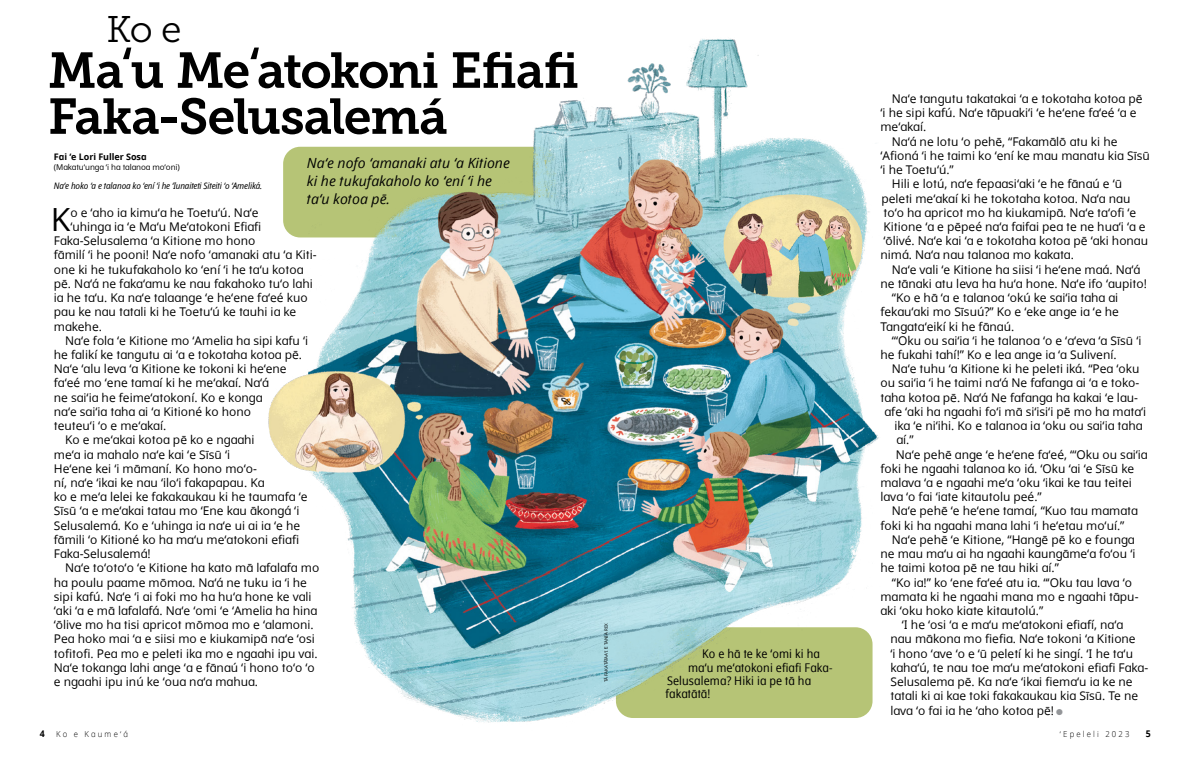
<style>
.page{position:relative;width:1191px;height:774px;background:#fff}
.page>*{position:absolute;margin:0;border:0;box-sizing:border-box;transform-origin:0 0}
.ARTCL_title{font:50px/46px "Museo Slablds Lat 700";letter-spacing:-.035em;color:#000}
.ARTCL_title-2{font:37px "Museo Slablds Lat 300";color:#000}
.ARTCL_para_first{font:31.9px "Dots Solidlds Lat";color:#000}
.ARTCL_kicker{font:italic 14px/18px "Dots Solidlds Lat";color:#000}
.ARTCL_para{font:12px/14.2px "Dots Solidlds Lat";color:#000}
.ARTCL_para_first-2{font:12px "Dots Solidlds Lat";color:#000}
.INFO_para_Literacy_p{font:12px "Dots Solid Condlds Lat";letter-spacing:.01em;color:#000}
.t1{font:700 9.2px "Dots Solidlds Lat";color:#000;scale:.95 1}
.POP_para{font:italic 9px "Dots Solid Condlds Lat";letter-spacing:-.01em;color:#000}
.ARTCL-BY_para_first{font:700 9px "Dots Solidlds Lat";letter-spacing:-.005em;color:#000}
.t2{font:300 8.2px "Dots Solidlds Lat";letter-spacing:.28em;color:#000;scale:.95 1}
.ARTCL-BY_para{font:8px "Dots Solidlds Lat";letter-spacing:-.005em;color:#000}
.FIGimg-CRDT_para{font:4.5px "Dots Solidlds Lat";color:#000}
.s1{font-family:"Ding P Ilds Dpi";font-size:8.5px;color:#939598}
</style>
<div class="page">
<img style="left:268px;top:39px;width:611px;height:684px">
<p class="ARTCL_title-2" style="left:107px;top:1px;width:77px">Ko e</p>
<p class="ARTCL_title" style="left:48px;top:45px;width:532px">Maʻu Meʻatokoni Efiafi<br>Faka-Selusalemá</p>
<p class="ARTCL-BY_para_first" style="left:54px;top:150px;width:94px">Fai ʻe Lori Fuller Sosa</p>
<p class="ARTCL-BY_para" style="left:54px;top:161px;width:128px">(Makatuʻunga ʻi ha talanoa moʻoni)</p>
<p class="ARTCL_kicker" style="left:307px;top:154px;width:204px">Naʻe nofo ʻamanaki atu ʻa Kitione ki he tukufakaholo ko ʻení ʻi he taʻu kotoa pē.</p>
<p class="POP_para" style="left:54px;top:179px;width:210px">Naʻe hoko ʻa e talanoa ko ʻení ʻi he ʻIunaiteti Siteiti ʻo ʻAmeliká.</p>
<p class="ARTCL_para_first" style="left:51px;top:196px;width:21px">K</p>
<p class="ARTCL_para_first-2" style="left:70px;top:204px;width:190px">o e ʻaho ia kimuʻa he Toetuʻú. Naʻe</p>
<p class="ARTCL_para_first-2" style="left:70px;top:218px;width:192px">ʻuhinga ia ʻe Maʻu Meʻatokoni Efiafi</p>
<p class="ARTCL_para_first-2" style="left:54px;top:232px;width:203px">Faka-Selusalema ʻa Kitione mo hono</p>
<p class="ARTCL_para_first-2" style="left:54px;top:246px;width:264px">fāmilí ʻi he pooni! Naʻe nofo ʻamanaki atu ʻa Kiti-</p>
<p class="ARTCL_para_first-2" style="left:54px;top:260px;width:251px">one ki he tukufakaholo ko ʻení ʻi he taʻu kotoa</p>
<p class="ARTCL_para_first-2" style="left:54px;top:275px;width:260px">pē. Naʻá ne fakaʻamu ke nau fakahoko tuʻo lahi</p>
<p class="ARTCL_para_first-2" style="left:54px;top:289px;width:255px">ia he taʻu. Ka naʻe talaange ʻe heʻene faʻeé kuo</p>
<p class="ARTCL_para_first-2" style="left:54px;top:303px;width:244px">pau ke nau tatali ki he Toetuʻú ke tauhi ia ke</p>
<p class="ARTCL_para_first-2" style="left:54px;top:317px;width:50px">makehe.</p>
<p class="ARTCL_para" style="left:54px;top:333px;width:256px;text-indent:11px">Naʻe fola ʻe Kitione mo ʻAmelia ha sipi kafu ʻi he falikí ke tangutu ai ʻa e tokotaha kotoa pē.<br>Naʻe ʻalu leva ʻa Kitione ke tokoni ki heʻene faʻeé mo ʻene tamaí ki he meʻakaí. Naʻá<br>ne saiʻia he feimeʻatokoní. Ko e konga<br>naʻe saiʻia taha ai ʻa Kitioné ko hono<br>teuteuʻi ʻo e meʻakaí.</p>
<p class="ARTCL_para" style="left:54px;top:433px;width:255px;text-indent:11px">Ko e meʻakai kotoa pē ko e ngaahi<br>meʻa ia mahalo naʻe kai ʻe Sīsū ʻi<br>Heʻene kei ʻi māmaní. Ko hono moʻo-<br>ní, naʻe ʻikai ke nau ʻiloʻi fakapapau. Ka<br>ko e meʻa lelei ke fakakaukau ki he taumafa ʻe Sīsū ʻa e meʻakai tatau mo ʻEne kau ākongá ʻi Selusalemá. Ko e ʻuhinga ia naʻe ui ai ia ʻe he fāmili ʻo Kitioné ko ha maʻu meʻatokoni efiafi Faka-Selusalemá!</p>
<p class="ARTCL_para" style="left:54px;top:561px;width:267px;text-indent:11px">Naʻe toʻotoʻo ʻe Kitione ha kato mā lafalafa mo ha poulu paame mōmoa. Naʻá ne tuku ia ʻi he sipi kafú. Naʻe ʻi ai foki mo ha huʻa hone ke vali ʻaki ʻa e mā lafalafá. Naʻe ʻomi ʻe ʻAmelia ha hina ʻōlive mo ha tisi apricot mōmoa mo e ʻalamoni.<br>Pea hoko mai ʻa e siisi mo e kiukamipā naʻe ʻosi tofitofi. Pea mo e peleti ika mo e ngaahi ipu vai.<br>Naʻe tokanga lahi ange ʻa e fānaú ʻi hono toʻo ʻo e ngaahi ipu inú ke ʻoua naʻa mahua.</p>
<p class="FIGimg-CRDT_para" style="left:603px;top:682px;width:60px;rotate:-90deg">TĀ FAKATĀTAAʻI ʻE TANIA REX</p>
<p class="INFO_para_Literacy_p" style="left:702px;top:645px;width:119px">Ko e hā te ke ʻomi ki ha</p>
<p class="INFO_para_Literacy_p" style="left:688px;top:658px;width:146px">maʻu meʻatokoni efiafi Faka-</p>
<p class="INFO_para_Literacy_p" style="left:667px;top:672px;width:146px">Selusalema? Hiki ia pe tā ha</p>
<p class="INFO_para_Literacy_p" style="left:665px;top:685px;width:46px">fakatātā!</p>
<p class="ARTCL_para" style="left:880px;top:92px;width:263px;text-indent:11px">Naʻe tangutu takatakai ʻa e tokotaha kotoa pē ʻi he sipi kafú. Naʻe tāpuakiʻi ʻe heʻene faʻeé ʻa e meʻakaí.</p>
<p class="ARTCL_para" style="left:880px;top:134px;width:271px;text-indent:11px">Naʻá ne lotu ʻo pehē, “Fakamālō atu ki he ʻAfioná ʻi he taimi ko ʻení ke mau manatu kia Sīsū ʻi he Toetuʻú.”</p>
<p class="ARTCL_para" style="left:880px;top:177px;width:269px;text-indent:11px">Hili e lotú, naʻe fepaasiʻaki ʻe he fānaú e ʻū peleti meʻakaí ki he tokotaha kotoa. Naʻa nau toʻo ha apricot mo ha kiukamipā. Naʻe taʻofi ʻe Kitione ʻa e pēpeé naʻa faifai pea te ne huaʻi ʻa e ʻōlivé. Naʻe kai ʻa e tokotaha kotoa pē ʻaki honau nimá. Naʻa nau talanoa mo kakata.</p>
<p class="ARTCL_para" style="left:880px;top:262px;width:268px;text-align:center">Naʻe vali ʻe Kitione ha siisi ʻi heʻene maá. Naʻá<br>ne tānaki atu leva ha huʻa hone. Naʻe ifo ʻaupito!</p>
<p class="ARTCL_para" style="left:880px;top:291px;width:240px;text-align:justify;text-indent:11px">“Ko e hā ʻa e talanoa ʻokú ke saiʻia taha ai fekauʻaki mo Sīsuú?” Ko e ʻeke ange ia ʻe he Tangataʻeikí ki he fānaú.</p>
<p class="ARTCL_para" style="left:880px;top:333px;width:262px;text-indent:11px">“ʻOku ou saiʻia ʻi he talanoa ʻo e ʻaʻeva ʻa Sīsū ʻi he fukahi tahí!” Ko e lea ange ia ʻa Sulivení.</p>
<p class="ARTCL_para" style="left:891px;top:362px;width:249px">Naʻe tuhu ʻa Kitione ki he peleti iká. “Pea ʻoku</p>
<p class="ARTCL_para" style="left:880px;top:376px;width:260px">ou saiʻia ʻi he taimi naʻá Ne fafanga ai ʻa e toko-</p>
<p class="ARTCL_para" style="left:880px;top:390px;width:259px">taha kotoa pē. Naʻá Ne fafanga ha kakai ʻe lau-</p>
<p class="ARTCL_para" style="left:884px;top:404px;width:263px">afe ʻaki ha ngaahi foʻi mā siʻisiʻi pē mo ha mataʻi</p>
<p class="ARTCL_para" style="left:894px;top:419px;width:249px">ika ʻe niʻihi. Ko e talanoa ia ʻoku ou saiʻia taha</p>
<p class="ARTCL_para" style="left:896px;top:433px;width:19px">aí.”</p>
<p class="ARTCL_para" style="left:880px;top:447px;width:269px;text-indent:15px">Naʻe pehē ange ʻe heʻene faʻeé, “ʻOku ou saiʻia foki he ngaahi talanoa ko iá. ʻOku ʻai ʻe Sīsū ke malava ʻa e ngaahi meʻa ʻoku ʻikai ke tau teitei lava ʻo fai ʻiate kitautolu peé.”</p>
<p class="ARTCL_para" style="left:880px;top:504px;width:259px;text-indent:11px">Naʻe pehē ʻe heʻene tamaí, “Kuo tau mamata foki ki ha ngaahi mana lahi ʻi heʻetau moʻuí.”</p>
<p class="ARTCL_para" style="left:880px;top:532px;width:256px;text-align:justify;text-indent:11px">Naʻe pehē ʻe Kitione, “Hangē pē ko e founga ne mau maʻu ai ha ngaahi kaungāmeʻa foʻou ʻi he taimi kotoa pē ne tau hiki aí.”</p>
<p class="ARTCL_para" style="left:880px;top:575px;width:259px;text-indent:11px">“Ko ia!” ko ʻene faʻeé atu ia. “ʻOku tau lava ʻo mamata ki he ngaahi mana mo e ngaahi tāpu&shy;aki ʻoku hoko kiate kitautolú.”</p>
<p class="ARTCL_para" style="left:890px;top:618px;width:259px;text-indent:11px">ʻI he ʻosi ʻa e maʻu meʻatokoni efiafí, naʻa<br>nau mākona mo fiefia. Naʻe tokoni ʻa Kitione<br>ʻi hono ʻave ʻo e ʻū peletí ki he singí. ʻI he taʻu kahaʻú, te nau toe maʻu meʻatokoni efiafi Faka-Selusalema pē. Ka naʻe ʻikai fiemaʻu ia ke ne tatali ki ai kae toki fakakaukau kia Sīsū. Te ne lava ʻo fai ia he ʻaho kotoa pē! <span class="s1">●</span></p>
<p class="t1" style="left:40px;top:727px;width:7px">4</p>
<p class="t2" style="left:56px;top:728px;width:77px">Ko e Kaumeʻá</p>
<p class="t2" style="left:1060px;top:728px;width:75px">ʻEpeleli 2023</p>
<p class="t1" style="left:1146px;top:727px;width:7px">5</p>
</div>
